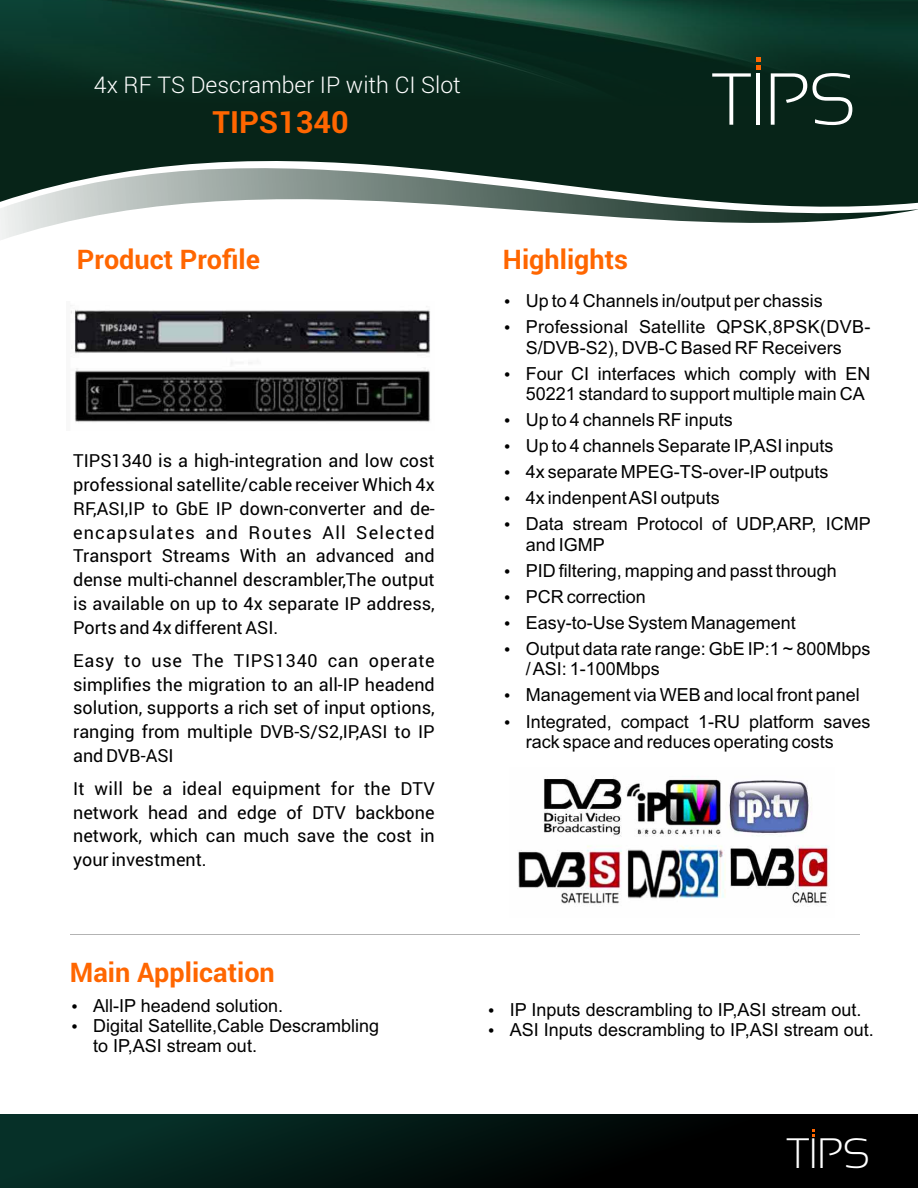
<style>
.page{position:relative;width:918px;height:1188px;background:#fff}
.page>*{position:absolute;margin:0;border:0;box-sizing:border-box;transform-origin:0 0}
.t1{font:300 73.5px "Sansation";color:#fff}
.t2{font:300 42.45px "Sansation";color:#fff}
.t3{font:700 30.6px "Roboto";color:#f60}
.t4{font:700 27px "Roboto";color:#f60}
.t5{font:300 23.1px "Roboto";color:#fff}
.t6{font:18px/20.1px "Arial";color:#000}
.t7{font:18px/23.7px "Roboto";color:#000;text-align:justify}
</style>
<div class="page">
<svg style="left:0;top:148px;width:918px;height:20px;background:#173226"></svg>
<img style="left:0;top:0;width:918px;height:148px">
<svg style="left:0;top:168px;width:918px;height:72px"></svg>
<svg style="left:756px;top:57px;width:4px;height:12px"></svg>
<div style="left:0;top:1115px;width:918px;height:73px;background:linear-gradient(to right,#063129,#000)"></div>
<svg style="left:812px;top:1130px;width:3px;height:6px"></svg>
<img style="left:518px;top:776px;width:312px;height:128px">
<hr style="left:70px;top:935px;width:790px;height:1px;background:#b3b3b3">
<img style="left:70px;top:305px;width:361px;height:117px">
<p class="t5" style="left:94px;top:69px;width:368px">4x RF TS Descramber IP with CI Slot</p>
<h3 class="t3" style="left:213px;top:101px;width:138px">TIPS1340</h3>
<h1 class="t1" style="left:712px;top:71px;width:146px">TIPS</h1>
<h3 class="t4" style="left:77px;top:241px;width:185px">Product Profile</h3>
<p class="t7" style="left:73px;top:449px;width:363px">TIPS1340 is a high-integration and low cost professional satellite/cable receiver Which 4x RF,ASI,IP to GbE IP down-converter and de&shy;encapsulates and Routes All Selected Transport Streams With an advanced and dense multi-channel descrambler,The output is available on up to 4x separate IP address, Ports and 4x different ASI.</p>
<p class="t7" style="left:73px;top:648px;width:363px">Easy to use The TIPS1340 can operate simplifies the migration to an all-IP headend solution, supports a rich set of input options, ranging from multiple DVB-S/S2,IP,ASI to IP and DVB-ASI</p>
<p class="t7" style="left:73px;top:776px;width:363px">It will be a ideal equipment for the DTV network head and edge of DTV backbone network, which can much save the cost in your investment.</p>
<h3 class="t4" style="left:70px;top:954px;width:207px">Main Application</h3>
<p class="t6" style="left:71px;top:997px;width:213px">• All-IP headend solution.</p>
<p class="t6" style="left:93px;top:1017px;width:288px;text-indent:-22px">• Digital Satellite,Cable Descrambling to IP,ASI stream out.</p>
<h3 class="t4" style="left:503px;top:241px;width:127px">Highlights</h3>
<p class="t6" style="left:504px;top:293px;width:321px">• Up to 4 Channels in/output per chassis</p>
<p class="t6" style="left:504px;top:319px;width:368px;text-align:center">• Professional Satellite QPSK,8PSK(DVB-<br>S/DVB-S2), DVB-C Based RF Receivers</p>
<p class="t6" style="left:526px;top:365px;width:346px;text-indent:-22px">• Four CI interfaces which comply with EN<br>50221 standard to support multiple main CA</p>
<p class="t6" style="left:504px;top:411px;width:231px">• Up to 4 channels RF inputs</p>
<p class="t6" style="left:504px;top:437px;width:331px">• Up to 4 channels Separate IP,ASI inputs</p>
<p class="t6" style="left:504px;top:463px;width:326px">• 4x separate MPEG-TS-over-IPoutputs</p>
<p class="t6" style="left:504px;top:490px;width:218px">• 4x indenpent ASI outputs</p>
<p class="t6" style="left:526px;top:516px;width:347px;text-indent:-22px">• Data stream Protocol of UDP,ARP, ICMP and IGMP</p>
<p class="t6" style="left:504px;top:562px;width:335px">• PID filtering, mapping and passt through</p>
<p class="t6" style="left:504px;top:588px;width:144px">• PCR correction</p>
<p class="t6" style="left:504px;top:614px;width:294px">• Easy-to-Use System Management</p>
<p class="t6" style="left:526px;top:640px;width:346px;text-indent:-22px">• Output data rate range: GbE IP:1 ~ 800Mbps / ASI: 1-100Mbps</p>
<p class="t6" style="left:504px;top:687px;width:358px">• Management via WEB and local front panel</p>
<p class="t6" style="left:526px;top:713px;width:346px;text-indent:-22px">• Integrated, compact 1-RU platform saves rack space and reduces operating costs</p>
<p class="t6" style="left:488px;top:1001px;width:375px">• IP Inputs descrambling to IP,ASI stream out.</p>
<p class="t6" style="left:488px;top:1021px;width:387px">• ASI Inputs descrambling to IP,ASI stream out.</p>
<h2 class="t2" style="left:787px;top:1138px;width:85px">TIPS</h2>
</div>
